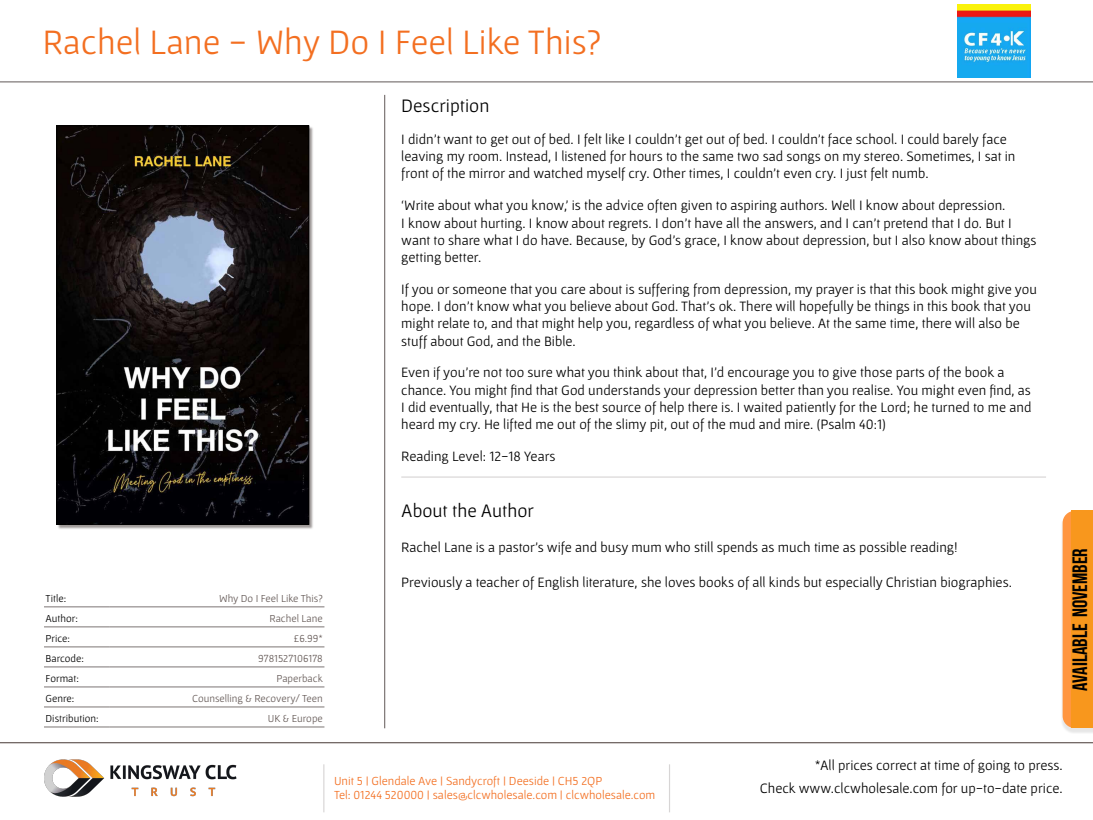
<style>
.page{position:relative;width:1093px;height:820px;background:#fff}
.page>*{position:absolute;margin:0;border:0;box-sizing:border-box;transform-origin:0 0}
.t1{font:36px "Gafata";color:#f36f21}
.t2{font:20.8px "Bebas Neue";color:#000}
.t3{font:19.2px "Gafata";color:#000}
.t4{font:14.4px/17.3px "Gafata";color:#000}
.t5{font:12.4px/14.9px "Gafata";color:#f36f21}
.t6{font:10.8px "Gafata";color:#655a57}
.t7{font:10.8px "Gafata";color:#000}
</style>
<div class="page">
<div style="left:57px;top:126px;width:257px;height:403px;background:#7c7574;opacity:.75"></div>
<img style="left:59px;top:128px;width:248px;height:394px">
<div style="left:57px;top:126px;width:252px;height:398px;border:1px solid #000"></div>
<hr style="left:0;top:81px;width:1093px;height:1px;background:#7c7574">
<hr style="left:0;top:741px;width:1093px;height:2px;background:#655a57">
<hr style="left:323px;top:764px;width:1px;height:48px;background:#7c7574">
<div style="left:1060px;top:512px;width:33px;height:221px;background:#000;opacity:.1"></div>
<svg style="left:1062px;top:510px;width:10px;height:217px;background:#fd9e4c"></svg>
<div style="left:1072px;top:510px;width:21px;height:217px;background:#f8971d"></div>
<hr style="left:384px;top:95px;width:1px;height:633px;background:#7c7574">
<hr style="left:110px;top:726px;width:214px;height:1px;background:#7c7574">
<hr style="left:44px;top:606px;width:66px;height:1px;background:#7c7574">
<hr style="left:110px;top:606px;width:214px;height:1px;background:#7c7574">
<hr style="left:44px;top:626px;width:66px;height:1px;background:#7c7574">
<hr style="left:110px;top:626px;width:214px;height:1px;background:#7c7574">
<hr style="left:44px;top:646px;width:66px;height:1px;background:#7c7574">
<hr style="left:110px;top:646px;width:214px;height:1px;background:#7c7574">
<hr style="left:44px;top:666px;width:66px;height:1px;background:#7c7574">
<hr style="left:110px;top:666px;width:214px;height:1px;background:#7c7574">
<hr style="left:44px;top:686px;width:66px;height:1px;background:#7c7574">
<hr style="left:110px;top:686px;width:214px;height:1px;background:#7c7574">
<hr style="left:44px;top:706px;width:66px;height:1px;background:#7c7574">
<hr style="left:110px;top:706px;width:214px;height:1px;background:#7c7574">
<hr style="left:401px;top:476px;width:645px;height:1px;background:#7c7574">
<img style="left:28px;top:726px;width:235px;height:71px">
<hr style="left:669px;top:764px;width:1px;height:48px;background:#7c7574">
<img style="left:957px;top:5px;width:73px;height:73px">
<h1 class="t1" style="left:42px;top:20px;width:560px">Rachel Lane - Why Do I Feel Like This?</h1>
<p class="t7" style="left:46px;top:591px;width:22px">Title:</p>
<p class="t6" style="left:219px;top:591px;width:105px">Why Do I Feel Like This?</p>
<p class="t7" style="left:46px;top:611px;width:34px">Author:</p>
<p class="t6" style="left:269px;top:611px;width:55px">Rachel Lane</p>
<p class="t7" style="left:46px;top:631px;width:26px">Price:</p>
<p class="t6" style="left:294px;top:631px;width:31px">£6.99*</p>
<p class="t7" style="left:46px;top:651px;width:40px">Barcode:</p>
<p class="t6" style="left:258px;top:651px;width:66px">9781527106178</p>
<p class="t7" style="left:46px;top:671px;width:35px">Format:</p>
<p class="t6" style="left:276px;top:671px;width:48px">Paperback</p>
<p class="t7" style="left:46px;top:691px;width:30px">Genre:</p>
<p class="t6" style="left:192px;top:691px;width:132px">Counselling &amp; Recovery/ Teen</p>
<p class="t7" style="left:46px;top:711px;width:54px">Distribution:</p>
<p class="t6" style="left:268px;top:711px;width:56px">UK &amp; Europe</p>
<h3 class="t3" style="left:401px;top:94px;width:90px">Description</h3>
<p class="t4" style="left:401px;top:130px;width:616px">I didn’t want to get out of bed. I felt like I couldn’t get out of bed. I couldn’t face school. I could barely face leaving my room. Instead, I listened for hours to the same two sad songs on my stereo. Sometimes, I sat in front of the mirror and watched myself cry. Other times, I couldn’t even cry. I just felt numb.</p>
<p class="t4" style="left:401px;top:196px;width:637px">‘Write about what you know,’ is the advice often given to aspiring authors. Well I know about depression.<br>I know about hurting. I know about regrets. I don’t have all the answers, and I can’t pretend that I do. But I want to share what I do have. Because, by God’s grace, I know about depression, but I also know about things getting better.</p>
<p class="t4" style="left:401px;top:280px;width:637px">If you or someone that you care about is suffering from depression, my prayer is that this book might give you hope. I don’t know what you believe about God. That’s ok. There will hopefully be things in this book that you might relate to, and that might help you, regardless of what you believe. At the same time, there will also be stuff about God, and the Bible.</p>
<p class="t4" style="left:401px;top:363px;width:632px">Even if you’re not too sure what you think about that, I’d encourage you to give those parts of the book a chance. You might find that God understands your depression better than you realise. You might even find, as I did eventually, that He is the best source of help there is. I waited patiently for the Lord; he turned to me and heard my cry. He lifted me out of the slimy pit, out of the mud and mire. (Psalm 40:1)</p>
<p class="t4" style="left:401px;top:447px;width:156px">Reading Level: 12-18 Years</p>
<h3 class="t3" style="left:401px;top:499px;width:134px">About the Author</h3>
<p class="t4" style="left:401px;top:538px;width:558px">Rachel Lane is a pastor’s wife and busy mum who still spends as much time as possible reading!</p>
<p class="t4" style="left:401px;top:572px;width:612px">Previously a teacher of English literature, she loves books of all kinds but especially Christian biographies.</p>
<h2 class="t2" style="left:1069px;top:690px;width:144px;rotate:-90deg">Available november</h2>
<p class="t5" style="left:334px;top:772px;width:323px">Unit 5 | Glendale Ave | Sandycroft | Deeside | CH5 2QP<br>Tel: 01244 520000 | sales@clcwholesale.com | clcwholesale.com</p>
<p class="t4" style="left:760px;top:753px;width:304px;line-height:23px;text-align:right">*All prices correct at time of going to press.<br>Check www.clcwholesale.com for up-to-date price.</p>
</div>
